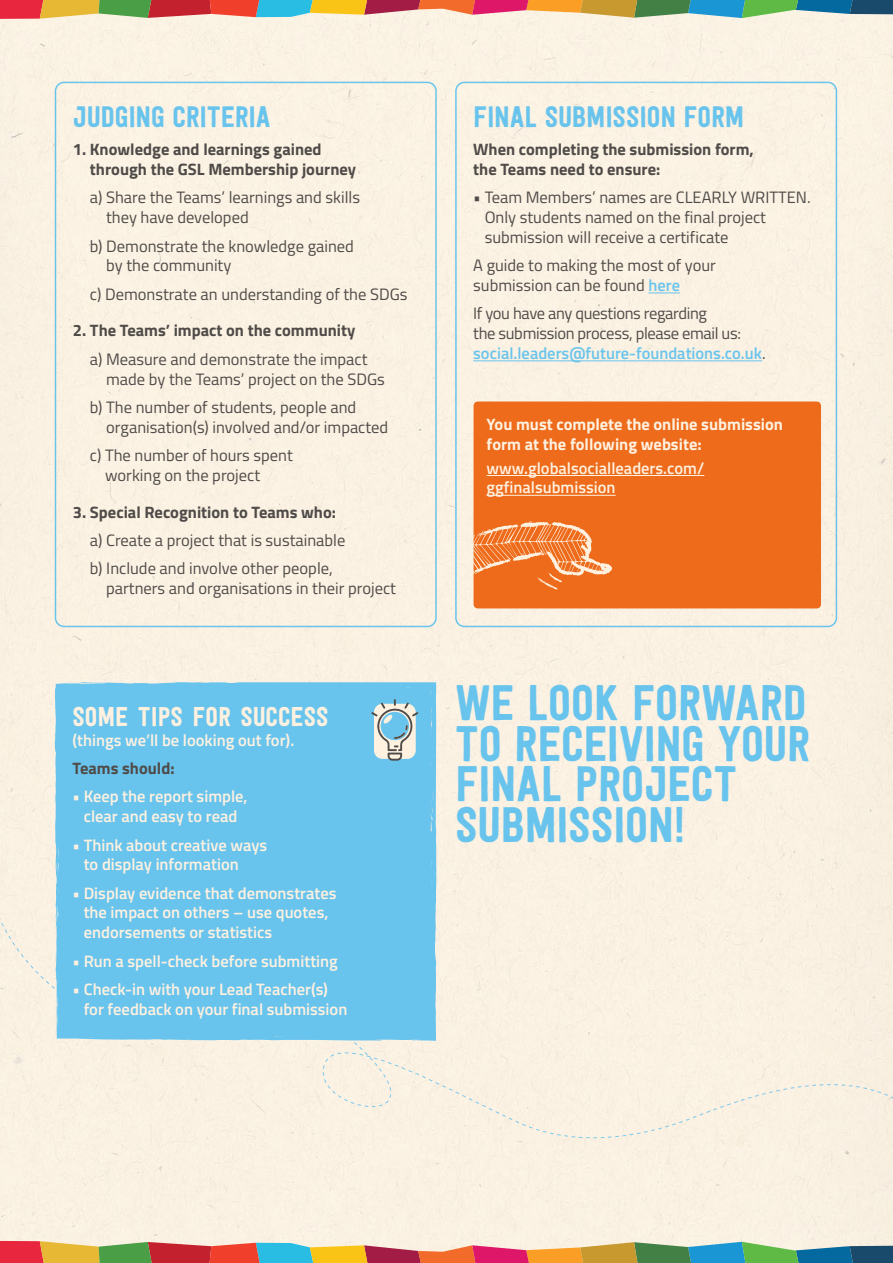
<style>
.page{position:relative;width:893px;height:1263px;background:#fff}
.page>*{position:absolute;margin:0;border:0;box-sizing:border-box;transform-origin:0 0}
.t1{font:49.5px/41px "Festivo Letters No 1";letter-spacing:-.01em;color:#69c4ed}
.t2{font:29.4px "Festivo Letters No 1";letter-spacing:-.005em;color:#69c4ed}
.t3{font:27px "Festivo Letters No 1";color:#fff1e0}
.t4{font:16.5px/19.8px "Titillium";color:#4f4b48}
.t5{font:600 16.5px/19.8px "Titillium";color:#fff1e0}
.t6{font:700 16.5px/19.8px "Titillium";color:#4f4b48}
.t7{font:16.5px/19.8px "Titillium";letter-spacing:-.02em;color:#4f4b48}
.t8{font:700 16.5px/19.8px "Titillium";color:#fff1e0}
.s1{font-weight:600;color:#69c4ed}
</style>
<div class="page">
<div style="left:0;top:19px;width:893px;height:1222px;background:#fbf2e3"></div>
<div style="left:455px;top:82px;width:382px;height:545px;border:2px solid #69c4ed;border-radius:9px"></div>
<div style="left:0;top:853px;width:893px;height:375px;background:#faf1e2"></div>
<hr style="left:648px;top:293px;width:32px;height:1px;background:#69c4ed">
<hr style="left:473px;top:361px;width:289px;height:1px;background:#69c4ed">
<div style="left:55px;top:682px;width:382px;height:359px;background:#69c4ed"></div>
<svg style="left:371px;top:699px;width:47px;height:62px;background:#aac8d0"></svg>
<div style="left:55px;top:82px;width:382px;height:545px;border:2px solid #69c4ed;border-radius:9px"></div>
<div style="left:474px;top:401px;width:347px;height:207px;background:#ed6b1a;border-radius:4px"></div>
<hr style="left:486px;top:475px;width:218px;height:1px;background:#fff1e0">
<hr style="left:486px;top:495px;width:130px;height:1px;background:#fff1e0">
<svg style="left:466px;top:521px;width:146px;height:69px"></svg>
<svg style="left:0;top:0;width:893px;height:19px;background:#ae9578"></svg>
<svg style="left:0;top:1241px;width:893px;height:22px;background:#ab9174"></svg>
<h2 class="t2" style="left:73px;top:99px;width:199px">JUDGING CRITERIA</h2>
<p class="t6" style="left:90px;top:139px;width:267px;text-indent:-17px">1. Knowledge and learnings gained through the GSL Membership journey</p>
<p class="t4" style="left:106px;top:187px;width:255px;text-indent:-16px">a) Share the Teams’ learnings and skills they have developed</p>
<p class="t4" style="left:106px;top:235px;width:249px;text-indent:-16px">b) Demonstrate the knowledge gained by the community</p>
<p class="t4" style="left:90px;top:283px;width:319px">c) Demonstrate an understanding of the SDGs</p>
<p class="t6" style="left:73px;top:320px;width:284px">2. The Teams’ impact on the community</p>
<p class="t4" style="left:106px;top:348px;width:280px;text-indent:-16px">a) Measure and demonstrate the impact made by the Teams’ project on the SDGs</p>
<p class="t4" style="left:106px;top:396px;width:284px;text-indent:-16px">b) The number of students, people and organisation(s) involved and/or impacted</p>
<p class="t4" style="left:105px;top:444px;width:189px;text-indent:-15px">c) The number of hours spent working on the project</p>
<p class="t6" style="left:73px;top:501px;width:265px">3. Special Recognition to Teams who:</p>
<p class="t4" style="left:90px;top:525px;width:257px;line-height:28.3px">a) Create a project that is sustainable b) Include and involve other people,</p>
<p class="t4" style="left:106px;top:577px;width:291px">partners and organisations in their project</p>
<h3 class="t3" style="left:72px;top:700px;width:258px">SOME TIPS FOR SUCCESS</h3>
<p class="t5" style="left:72px;top:729px;width:223px">(things we’ll be looking out for).</p>
<p class="t6" style="left:72px;top:758px;width:104px">Teams should:</p>
<p class="t5" style="left:72px;top:786px;width:177px;text-align:center">• Keep the report simple, clear and easy to read</p>
<p class="t5" style="left:84px;top:834px;width:185px;text-indent:-11px">• Think about creative ways to display information</p>
<p class="t5" style="left:84px;top:882px;width:254px;text-indent:-11px">• Display evidence that demonstrates the impact on others – use quotes, endorsements or statistics</p>
<p class="t5" style="left:72px;top:950px;width:267px">• Run a spell-check before submitting</p>
<p class="t5" style="left:84px;top:978px;width:265px;text-indent:-11px">• Check-in with your Lead Teacher(s) for feedback on your final submission</p>
<h2 class="t2" style="left:473px;top:99px;width:273px">FINAL SUBMISSION FORM</h2>
<p class="t6" style="left:473px;top:139px;width:282px">When completing the submission form, the Teams need to ensure:</p>
<p class="t4" style="left:485px;top:187px;width:328px;text-indent:-11px">• Team Members’ names are CLEARLY WRITTEN.<br>Only students named on the final project submission will receive a certificate</p>
<p class="t4" style="left:473px;top:255px;width:244px">A guide to making the most of your submission can be found <span class="s1">here</span></p>
<p class="t7" style="left:473px;top:303px;width:294px">If you have any questions regarding<br>the submission process, please email us: <span class="s1">social.leaders@future-foundations.co.uk</span>.</p>
<p class="t8" style="left:486px;top:413px;width:298px">You must complete the online submission form at the following website:</p>
<p class="t5" style="left:486px;top:457px;width:219px">www.globalsocialleaders.com/ ggfinalsubmission</p>
<h1 class="t1" style="left:455px;top:680px;width:357px">WE LOOK FORWARD<br>TO RECEIVING YOUR<br>FINAL PROJECT<br>SUBMISSION!</h1>
</div>
